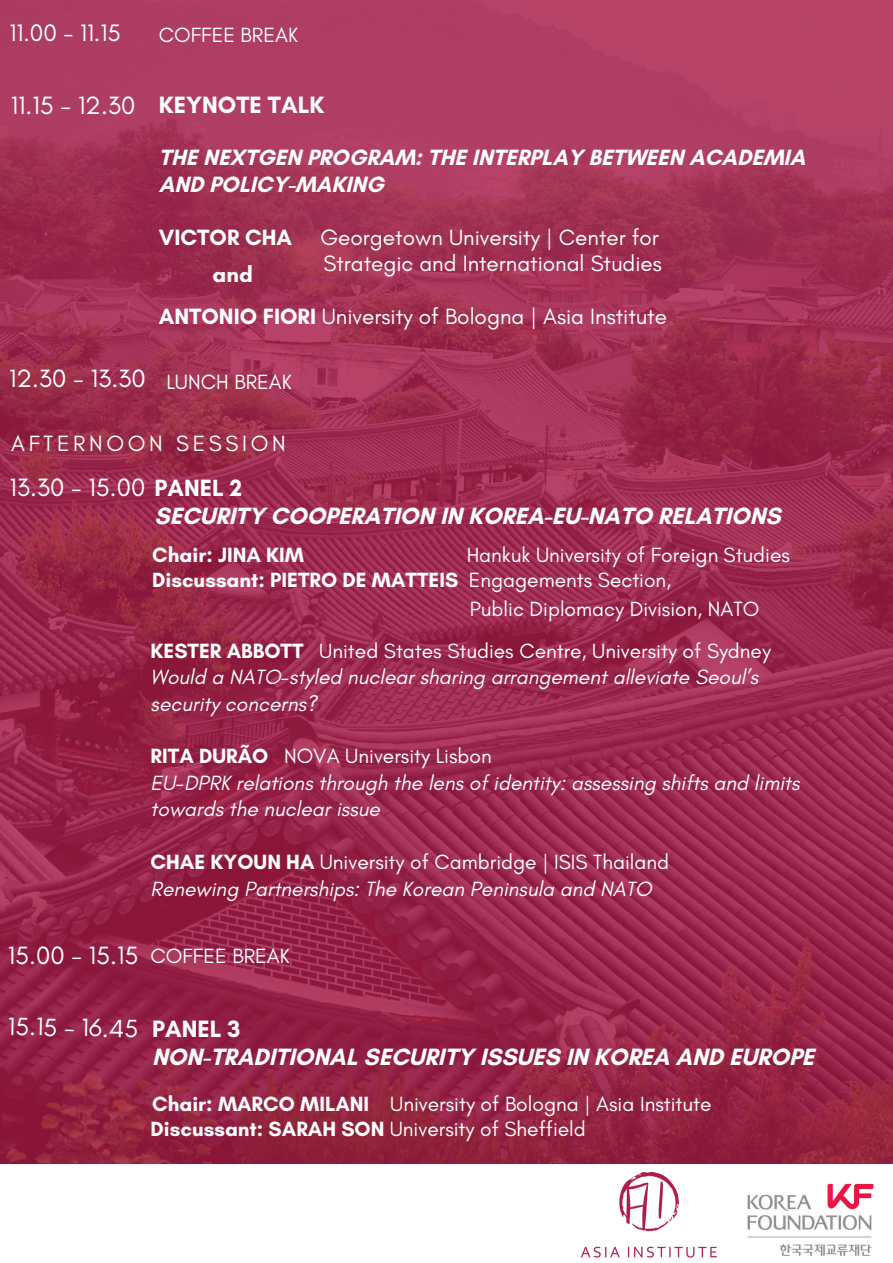
<style>
.page{position:relative;width:893px;height:1263px;background:#fff}
.page>*{position:absolute;margin:0;border:0;box-sizing:border-box;transform-origin:0 0}
.t1{font:25.5px "Glacial Indifference";color:#fff}
.t2{font:24.22px "Glacial Indifference";color:#fff}
.t3{font:700 24.08px/28.1px "Glacial Indifference";color:#fff}
.t4{font:700 24px "Glacial Indifference";color:#fff}
.t5{font:22.58px "Glacial Indifference";color:#fff}
.t6{font:700 22.58px/26.4px "Glacial Indifference";color:#fff}
.t7{font:22.5px "Glacial Indifference";letter-spacing:.165em;color:#fff}
.t8{font:21px "Glacial Indifference";color:#fff}
.t9{font:italic 21px "Glacial Indifference";color:#fff}
.t10{font:700 21px "Glacial Indifference";color:#fff}
.s1{font-weight:700}
.s2{font-weight:700;font-size:24px}
.s3{font-weight:400}
</style>
<div class="page">
<img style="left:0;top:0;width:892px;height:1164px">
<img style="left:747px;top:1183px;width:127px;height:73px">
<img style="left:580px;top:1171px;width:137px;height:87px">
<p class="t2" style="left:9px;top:18px;width:113px">11.00 - 11.15</p>
<p class="t8" style="left:159px;top:22px;width:141px">COFFEE BREAK</p>
<p class="t1" style="left:11px;top:89px;width:126px">11.15 - 12.30</p>
<h2 class="t3" style="left:159px;top:91px;width:167px">KEYNOTE TALK</h2>
<h2 class="t6" style="left:159px;top:144px;width:648px">THE NEXTGEN PROGRAM: THE INTERPLAY BETWEEN ACADEMIA<br>AND POLICY-MAKING</h2>
<h1 class="t6" style="left:159px;top:224px;width:135px">VICTOR CHA</h1>
<h1 class="t5" style="left:320px;top:223px;width:340px">Georgetown University | Center for</h1>
<h3 class="t5" style="left:323px;top:250px;width:340px">Strategic and International Studies</h3>
<p class="t5" style="left:159px;top:303px;width:509px"><span class="s1">ANTONIO FIORI</span> University of Bologna | Asia Institute</p>
<p class="t6" style="left:213px;top:261px;width:42px">and</p>
<h2 class="t1" style="left:9px;top:363px;width:138px">12.30 - 13.30</h2>
<p class="t8" style="left:166px;top:369px;width:127px">LUNCH BREAK</p>
<h4 class="t7" style="left:11px;top:430px;width:276px">AFTERNOON SESSION</h4>
<h4 class="t1" style="left:9px;top:472px;width:234px">13.30 - 15.00 <span class="s2">PANEL 2</span></h4>
<h2 class="t4" style="left:155px;top:501px;width:627px">SECURITY COOPERATION IN KOREA-EU-NATO RELATIONS</h2>
<h1 class="t10" style="left:152px;top:542px;width:153px">Chair: JINA KIM</h1>
<h1 class="t8" style="left:467px;top:542px;width:325px">Hankuk University of Foreign Studies</h1>
<p class="t10" style="left:152px;top:567px;width:520px">Discussant: PIETRO DE MATTEIS <span class="s3">Engagements Section,</span></p>
<p class="t8" style="left:470px;top:596px;width:291px">Public Diplomacy Division, NATO</p>
<p class="t8" style="left:151px;top:638px;width:622px"><span class="s1">KESTER ABBOTT</span> United States Studies Centre, University of Sydney</p>
<h2 class="t9" style="left:151px;top:664px;width:609px">Would a NATO-styled nuclear sharing arrangement alleviate Seoul’s</h2>
<h4 class="t9" style="left:151px;top:690px;width:168px">security concerns?</h4>
<h2 class="t8" style="left:151px;top:743px;width:342px"><span class="s1">RITA DURÃO</span> NOVA University Lisbon</h2>
<h1 class="t9" style="left:151px;top:770px;width:650px">EU-DPRK relations through the lens of identity: assessing shifts and limits</h1>
<p class="t9" style="left:151px;top:796px;width:231px">towards the nuclear issue</p>
<p class="t8" style="left:151px;top:849px;width:520px"><span class="s1">CHAE KYOUN HA</span> University of Cambridge | ISIS Thailand</p>
<h4 class="t9" style="left:151px;top:876px;width:502px">Renewing Partnerships: The Korean Peninsula and NATO</h4>
<h5 class="t1" style="left:8px;top:940px;width:132px">15.00 - 15.15</h5>
<p class="t8" style="left:151px;top:943px;width:141px">COFFEE BREAK</p>
<p class="t1" style="left:8px;top:1011px;width:132px;rotate:1deg">15.15 - 16.45</p>
<p class="t3" style="left:152px;top:1014px;width:663px">PANEL 3<br>NON-TRADITIONAL SECURITY ISSUES IN KOREA AND EUROPE</p>
<p class="t8" style="left:152px;top:1091px;width:561px"><span class="s1">Chair: MARCO MILANI</span> University of Bologna | Asia Institute</p>
<p class="t8" style="left:151px;top:1116px;width:437px"><span class="s1">Discussant: SARAH SON</span> University of Sheffield</p>
</div>
